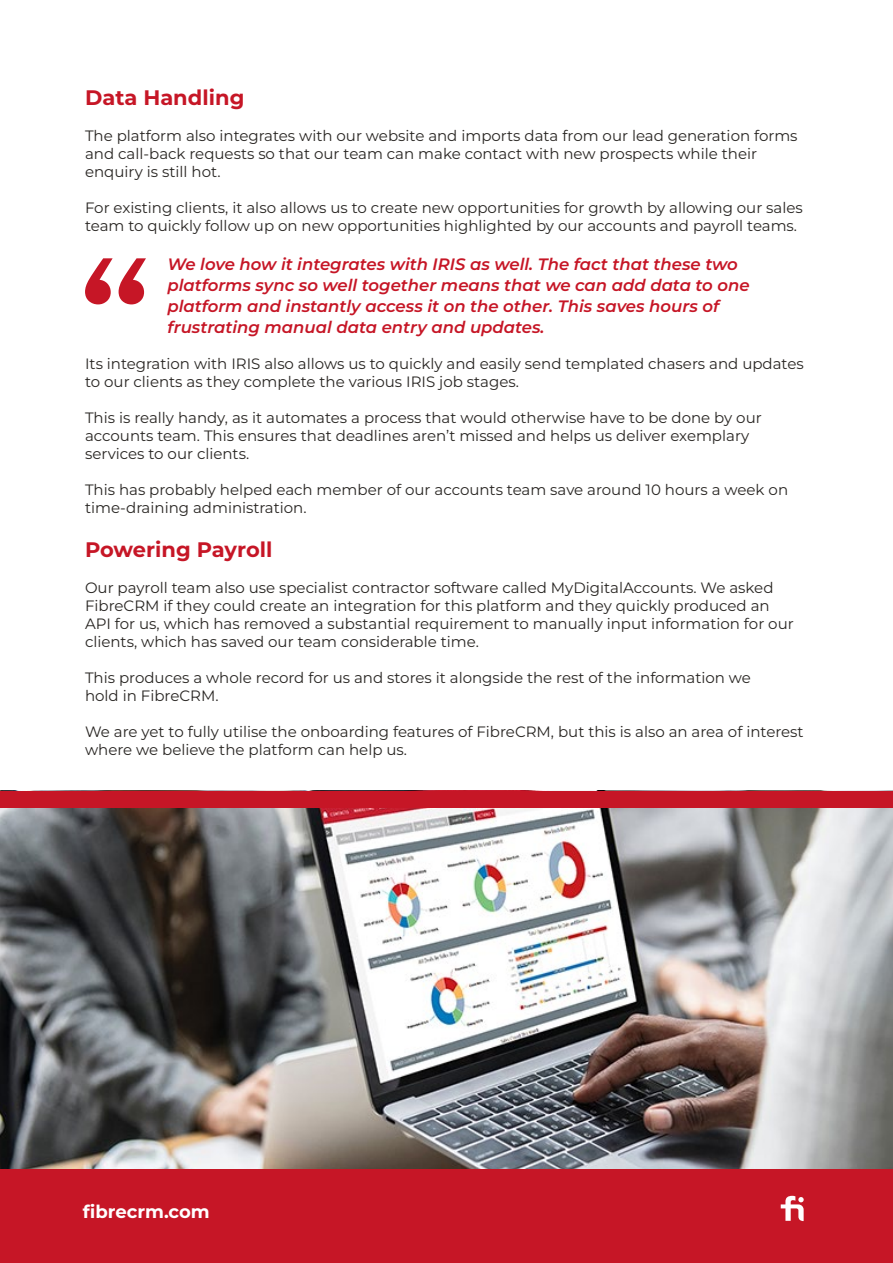
<style>
.page{position:relative;width:893px;height:1263px;background:#fff}
.page>*{position:absolute;margin:0;border:0;box-sizing:border-box;transform-origin:0 0}
.t1{font:700 21px "Montserrat";color:#c61626}
.t2{font:100 18px "Montserrat";color:#fff}
.t3{font:italic 600 16.5px/21px "Montserrat";color:#c61626}
.t4{font:100 15px/18px "Montserrat";color:#292623}
</style>
<div class="page">
<img style="left:0;top:807px;width:893px;height:362px">
<svg style="left:85px;top:258px;width:61px;height:46px"></svg>
<div style="left:0;top:1169px;width:893px;height:94px;background:#c61626"></div>
<svg style="left:781px;top:1196px;width:23px;height:25px"></svg>
<div style="left:0;top:791px;width:893px;height:16px;background:#c61626"></div>
<h1 class="t1" style="left:85px;top:83px;width:161px">Data Handling</h1>
<p class="t4" style="left:85px;top:127px;width:714px">The platform also integrates with our website and imports data from our lead generation forms and call-back requests so that our team can make contact with new prospects while their enquiry is still hot.</p>
<p class="t4" style="left:85px;top:199px;width:719px">For existing clients, it also allows us to create new opportunities for growth by allowing our sales team to quickly follow up on new opportunities highlighted by our accounts and payroll teams.</p>
<p class="t3" style="left:168px;top:254px;width:584px">We love how it integrates with IRIS as well. The fact that these two platforms sync so well together means that we can add data to one platform and instantly access it on the other. This saves hours of frustrating manual data entry and updates.</p>
<p class="t4" style="left:85px;top:355px;width:720px">Its integration with IRIS also allows us to quickly and easily send templated chasers and updates to our clients as they complete the various IRIS job stages.</p>
<p class="t4" style="left:85px;top:409px;width:678px">This is really handy, as it automates a process that would otherwise have to be done by our accounts team. This ensures that deadlines aren’t missed and helps us deliver exemplary services to our clients.</p>
<p class="t4" style="left:85px;top:481px;width:705px">This has probably helped each member of our accounts team save around 10 hours a week on time-draining administration.</p>
<h1 class="t1" style="left:85px;top:534px;width:189px">Powering Payroll</h1>
<p class="t4" style="left:85px;top:578px;width:710px">Our payroll team also use specialist contractor software called MyDigitalAccounts. We asked FibreCRM if they could create an integration for this platform and they quickly produced an API for us, which has removed a substantial requirement to manually input information for our clients, which has saved our team considerable time.</p>
<p class="t4" style="left:85px;top:668px;width:667px">This produces a whole record for us and stores it alongside the rest of the information we hold in FibreCRM.</p>
<p class="t4" style="left:85px;top:722px;width:720px">We are yet to fully utilise the onboarding features of FibreCRM, but this is also an area of interest where we believe the platform can help us.</p>
<p class="t2" style="left:83px;top:1200px;width:128px">fibrecrm.com</p>
</div>
